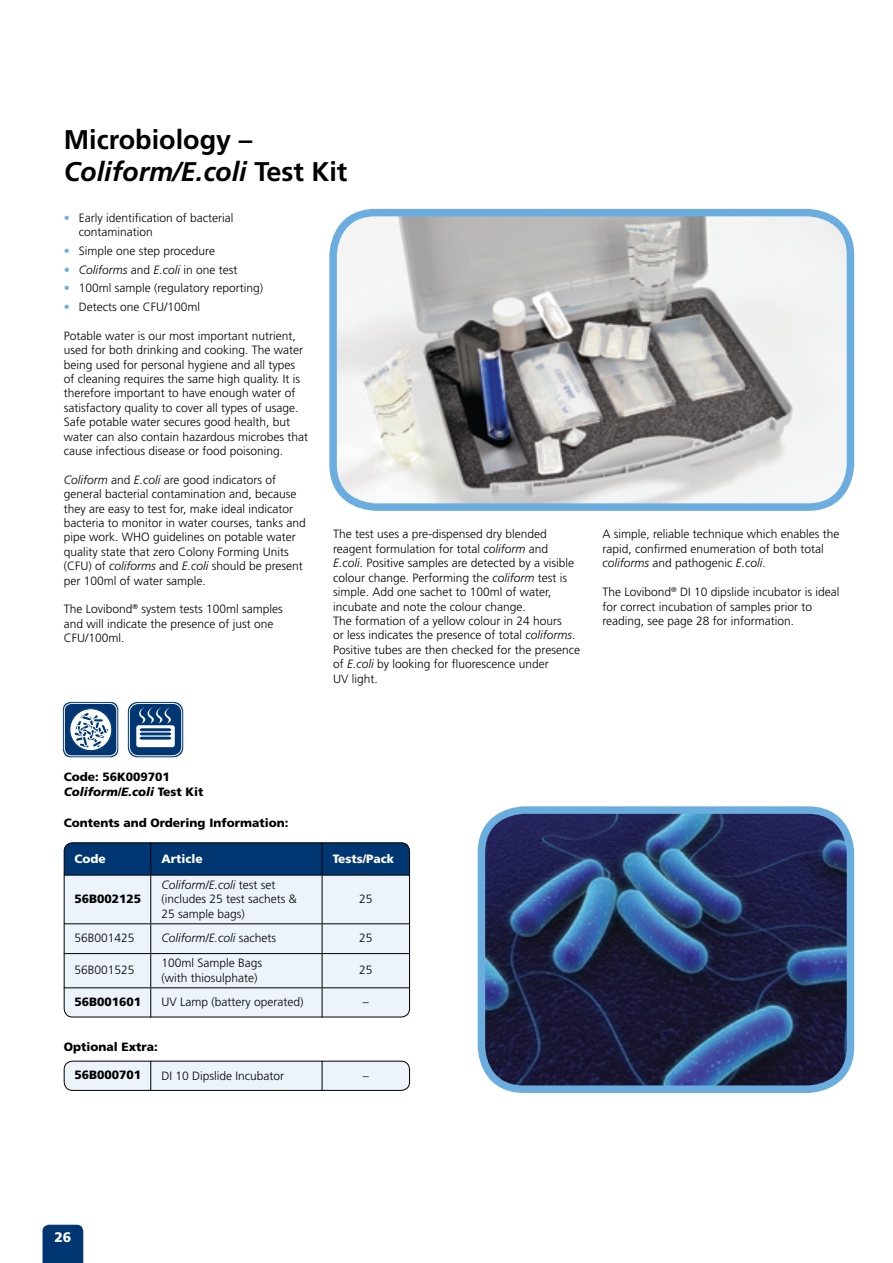
<style>
.page{position:relative;width:893px;height:1263px;background:#fff}
.page>*{position:absolute;margin:0;border:0;box-sizing:border-box;transform-origin:0 0}
.t1{font:700 27px/32.4px "Frutiger";color:#000}
.t2{font:900 13.8px "Frutiger";color:#fff}
.t3{font:300 12px/14.4px "Frutiger";color:#000}
.t4{font:900 12px/14.4px "Frutiger";color:#000}
.t5{font:italic 300 12px "Frutiger";color:#000}
.t6{font:900 12px "Frutiger";color:#fff}
.s1{font-style:italic}
.s2{color:#6caddf}
.s3{font-style:normal}
</style>
<div class="page">
<div style="left:43px;top:1225px;width:40px;height:38px;background:#003773"></div>
<div style="left:64px;top:843px;width:346px;height:174px;background:#edf3fa;border-radius:9px"></div>
<div style="left:64px;top:843px;width:346px;height:32px;background:#003773"></div>
<div style="left:64px;top:842px;width:346px;height:175px;border:1px solid #000;border-radius:9px"></div>
<img style="left:338px;top:218px;width:511px;height:284px">
<div style="left:329px;top:209px;width:525px;height:302px;border:8px solid #6caddf;border-radius:43px"></div>
<hr style="left:150px;top:842px;width:1px;height:33px;background:#000">
<hr style="left:322px;top:842px;width:1px;height:33px;background:#000">
<hr style="left:64px;top:875px;width:87px;height:1px;background:#000">
<hr style="left:151px;top:875px;width:171px;height:1px;background:#000">
<hr style="left:150px;top:875px;width:1px;height:48px;background:#000">
<hr style="left:322px;top:875px;width:88px;height:1px;background:#000">
<hr style="left:322px;top:875px;width:1px;height:48px;background:#000">
<hr style="left:64px;top:923px;width:87px;height:1px;background:#000">
<hr style="left:151px;top:923px;width:171px;height:1px;background:#000">
<svg style="left:150px;top:924px;width:1px;height:29px"></svg>
<hr style="left:322px;top:923px;width:88px;height:1px;background:#000">
<svg style="left:322px;top:924px;width:1px;height:29px"></svg>
<svg style="left:150px;top:988px;width:1px;height:29px"></svg>
<svg style="left:322px;top:988px;width:1px;height:29px"></svg>
<hr style="left:64px;top:953px;width:87px;height:1px;background:#000">
<hr style="left:151px;top:953px;width:171px;height:1px;background:#000">
<hr style="left:150px;top:954px;width:1px;height:33px;background:#000">
<hr style="left:322px;top:953px;width:88px;height:1px;background:#000">
<hr style="left:322px;top:954px;width:1px;height:33px;background:#000">
<hr style="left:64px;top:987px;width:87px;height:1px;background:#000">
<hr style="left:151px;top:987px;width:171px;height:1px;background:#000">
<hr style="left:322px;top:987px;width:88px;height:1px;background:#000">
<img style="left:481px;top:815px;width:368px;height:273px">
<div style="left:478px;top:806px;width:376px;height:287px;border:8px solid #6caddf;border-radius:43px"></div>
<div style="left:63px;top:702px;width:55px;height:55px;background:#003773;border-radius:8px"></div>
<div style="left:64px;top:703px;width:53px;height:53px;border:1px solid #fff;border-radius:7px"></div>
<svg style="left:69px;top:708px;width:43px;height:43px"></svg>
<div style="left:69px;top:708px;width:44px;height:43px;border:1px solid #003773;border-radius:50%"></div>
<svg style="left:74px;top:712px;width:35px;height:36px"></svg>
<div style="left:70px;top:709px;width:42px;height:42px;border:1px solid #003773;border-radius:50%"></div>
<div style="left:128px;top:702px;width:55px;height:55px;background:#003773;border-radius:10px"></div>
<div style="left:129px;top:703px;width:53px;height:53px;border:1px solid #fff;border-radius:9px"></div>
<svg style="left:136px;top:707px;width:39px;height:40px"></svg>
<div style="left:64px;top:1061px;width:346px;height:29px;background:#edf3fa;border-radius:9px"></div>
<div style="left:64px;top:1061px;width:346px;height:30px;border:1px solid #000;border-radius:9px"></div>
<hr style="left:150px;top:1061px;width:1px;height:30px;background:#000">
<hr style="left:322px;top:1061px;width:1px;height:30px;background:#000">
<h1 class="t1" style="left:64px;top:123px;width:285px">Microbiology –<br><span class="s1">Coliform/E.coli</span> Test Kit</h1>
<p class="t3" style="left:79px;top:211px;width:156px;text-indent:-15px"><span class="s2">•</span> Early identification of bacterial contamination</p>
<p class="t3" style="left:64px;top:244px;width:153px"><span class="s2">•</span> Simple one step procedure</p>
<p class="t5" style="left:64px;top:263px;width:175px"><span class="s2">•</span> Coliforms <span class="s3">and</span> E.coli <span class="s3">in one test</span></p>
<p class="t3" style="left:64px;top:281px;width:201px"><span class="s2">•</span> 100ml sample (regulatory reporting)</p>
<p class="t3" style="left:64px;top:300px;width:138px"><span class="s2">•</span> Detects one CFU/100ml</p>
<p class="t3" style="left:64px;top:328px;width:246px">Potable water is our most important nutrient, used for both drinking and cooking. The water being used for personal hygiene and all types of cleaning requires the same high quality. It is therefore important to have enough water of satisfactory quality to cover all types of usage.<br>Safe potable water secures good health, but water can also contain hazardous microbes that cause infectious disease or food poisoning.</p>
<p class="t3" style="left:64px;top:472px;width:244px"><span class="s1">Coliform</span> and <span class="s1">E.coli</span> are good indicators of general bacterial contamination and, because they are easy to test for, make ideal indicator bacteria to monitor in water courses, tanks and pipe work. WHO guidelines on potable water quality state that zero Colony Forming Units (CFU) of <span class="s1">coliforms</span> and <span class="s1">E.coli</span> should be present per 100ml of water sample.</p>
<p class="t3" style="left:64px;top:602px;width:220px">The Lovibond<sup>®</sup> system tests 100ml samples and will indicate the presence of just one<br>CFU/100ml.</p>
<p class="t3" style="left:333px;top:527px;width:248px">The test uses a pre-dispensed dry blended reagent formulation for total <span class="s1">coliform</span> and <span class="s1">E.coli</span>. Positive samples are detected by a visible colour change. Performing the <span class="s1">coliform</span> test is simple. Add one sachet to 100ml of water, incubate and note the colour change.<br>The formation of a yellow colour in 24 hours<br>or less indicates the presence of total <span class="s1">coliforms</span>.<br>Positive tubes are then checked for the presence of <span class="s1">E.coli</span> by looking for fluorescence under<br>UV light.</p>
<p class="t3" style="left:602px;top:527px;width:239px">A simple, reliable technique which enables the rapid, confirmed enumeration of both total <span class="s1">coliforms</span> and pathogenic <span class="s1">E.coli</span>.</p>
<p class="t3" style="left:602px;top:585px;width:238px">The Lovibond<sup>®</sup> DI 10 dipslide incubator is ideal for correct incubation of samples prior to reading, see page 28 for information.</p>
<p class="t4" style="left:64px;top:769px;width:141px">Code: 56K009701<br><span class="s1">Coliform/E.coli</span> Test Kit</p>
<p class="t4" style="left:64px;top:815px;width:226px">Contents and Ordering Information:</p>
<p class="t6" style="left:74px;top:851px;width:33px">Code</p>
<p class="t6" style="left:161px;top:851px;width:43px">Article</p>
<p class="t6" style="left:333px;top:851px;width:63px">Tests/Pack</p>
<p class="t4" style="left:74px;top:891px;width:68px">56B002125</p>
<p class="t3" style="left:161px;top:877px;width:137px"><span class="s1">Coliform/E.coli</span> test set (includes 25 test sachets &amp;<br>25 sample bags)</p>
<p class="t3" style="left:359px;top:892px;width:15px">25</p>
<p class="t3" style="left:74px;top:931px;width:62px">56B001425</p>
<p class="t5" style="left:161px;top:931px;width:116px">Coliform/E.coli <span class="s3">sachets</span></p>
<p class="t3" style="left:359px;top:931px;width:15px">25</p>
<p class="t3" style="left:74px;top:963px;width:62px">56B001525</p>
<p class="t3" style="left:161px;top:956px;width:102px">100ml Sample Bags (with thiosulphate)</p>
<p class="t3" style="left:359px;top:963px;width:15px">25</p>
<p class="t4" style="left:74px;top:995px;width:68px">56B001601</p>
<p class="t3" style="left:161px;top:995px;width:144px">UV Lamp (battery operated)</p>
<p class="t3" style="left:363px;top:995px;width:7px">–</p>
<p class="t4" style="left:64px;top:1039px;width:96px">Optional Extra:</p>
<p class="t4" style="left:74px;top:1068px;width:68px">56B000701</p>
<p class="t3" style="left:161px;top:1068px;width:124px">DI 10 Dipslide Incubator</p>
<p class="t3" style="left:363px;top:1068px;width:7px">–</p>
<p class="t2" style="left:54px;top:1229px;width:18px">26</p>
</div>
